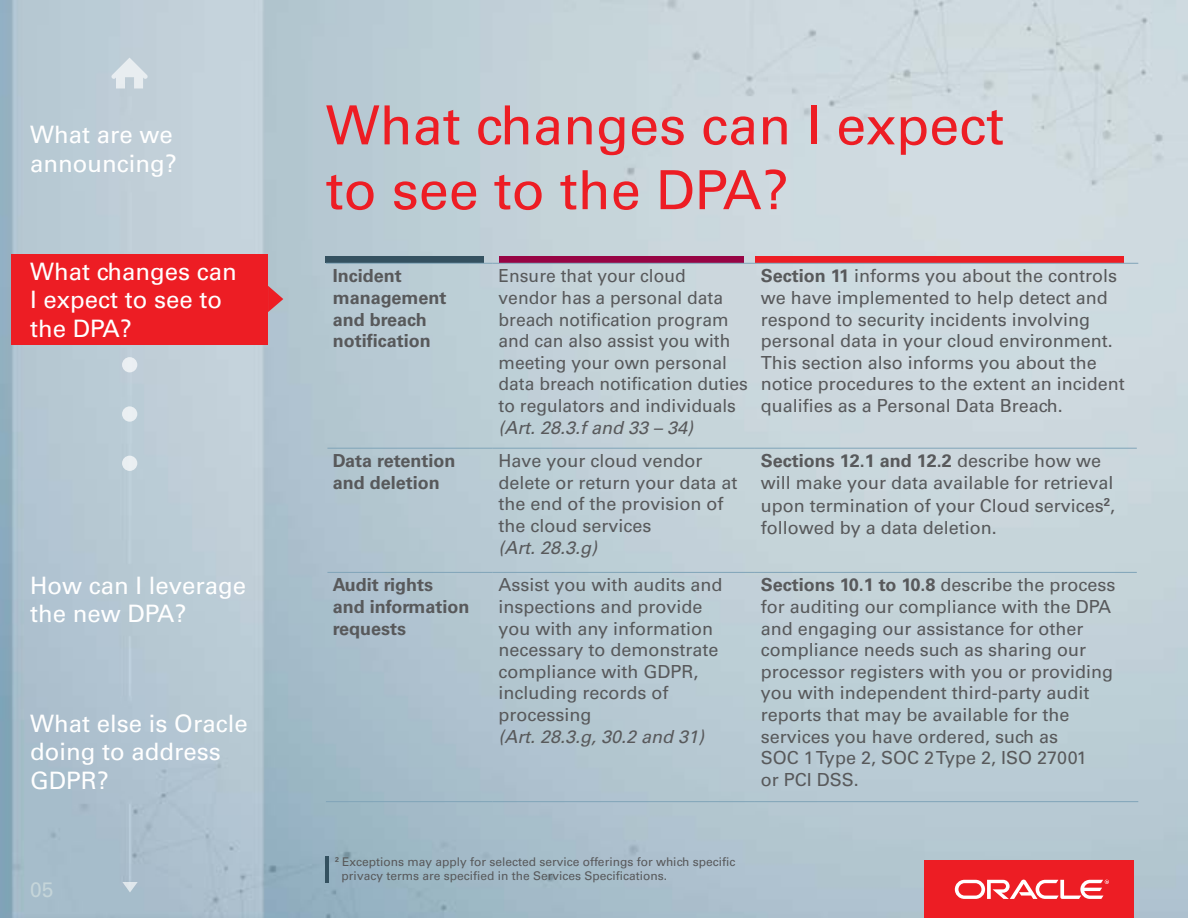
<style>
.page{position:relative;width:1188px;height:918px;background:#fff}
.page>*{position:absolute;margin:0;border:0;box-sizing:border-box;transform-origin:0 0}
.t1{font:54px "Univers LT Std";color:#ed1d24}
.t2{font:24px/28.8px "Univers LT Std";color:#fff}
.t3{font:21px "Univers LT Std";color:#c5d5d9}
.t4{font:18px/21.6px "Univers LT Std";color:#58595b}
.t5{font:700 18px/21.6px "Univers LT Std";color:#58595b}
.t6{font:italic 18px "Univers LT Std";color:#58595b}
.t7{font:12px/14.4px "Univers LT Std";color:#58595b}
.s1{font-weight:700}
.s2{font-weight:400}
</style>
<div class="page">
<img style="left:0;top:0;width:1188px;height:918px">
<div style="left:925px;top:861px;width:209px;height:57px;background:#ed1d24"></div>
<svg style="left:955px;top:880px;width:154px;height:19px"></svg>
<hr style="left:326px;top:857px;width:3px;height:26px;background:#345160">
<hr style="left:326px;top:801px;width:167px;height:1px;background:#80a4b8">
<hr style="left:493px;top:801px;width:262px;height:1px;background:#80a4b8">
<hr style="left:755px;top:801px;width:383px;height:1px;background:#80a4b8">
<hr style="left:327px;top:572px;width:166px;height:1px;background:#80a4b8">
<hr style="left:493px;top:572px;width:262px;height:1px;background:#80a4b8">
<hr style="left:755px;top:572px;width:382px;height:1px;background:#80a4b8">
<hr style="left:327px;top:448px;width:166px;height:1px;background:#80a4b8">
<hr style="left:493px;top:448px;width:262px;height:1px;background:#80a4b8">
<hr style="left:755px;top:448px;width:382px;height:1px;background:#80a4b8">
<div style="left:326px;top:256px;width:158px;height:7px;background:#345160"></div>
<div style="left:499px;top:256px;width:244px;height:7px;background:#970444"></div>
<div style="left:755px;top:256px;width:369px;height:7px;background:#ed1d24"></div>
<hr style="left:326px;top:263px;width:167px;height:1px;background:#80a4b8">
<hr style="left:493px;top:263px;width:262px;height:1px;background:#80a4b8">
<hr style="left:755px;top:263px;width:383px;height:1px;background:#80a4b8">
<svg style="left:111px;top:58px;width:37px;height:31px"></svg>
<div style="left:122px;top:357px;width:15px;height:15px;background:#ebeff3;border-radius:50%"></div>
<div style="left:122px;top:406px;width:15px;height:16px;background:#eaeff2;border-radius:50%"></div>
<div style="left:122px;top:456px;width:15px;height:15px;background:#eaeff2;border-radius:50%"></div>
<div style="left:12px;top:254px;width:256px;height:91px;background:#ed1d24"></div>
<svg style="left:268px;top:286px;width:15px;height:26px"></svg>
<svg style="left:122px;top:882px;width:16px;height:10px"></svg>
<p class="t2" style="left:30px;top:121px;width:144px">What are we</p>
<p class="t2" style="left:30px;top:149px;width:148px">announcing?</p>
<p class="t2" style="left:30px;top:257px;width:208px">What changes can</p>
<p class="t2" style="left:30px;top:314px;width:103px">the DPA?</p>
<p class="t2" style="left:30px;top:286px;width:194px">I expect to see to</p>
<p class="t1" style="left:326px;top:93px;width:680px">What changes can I expect</p>
<p class="t1" style="left:326px;top:158px;width:464px">to see to the DPA?</p>
<p class="t5" style="left:333px;top:265px;width:115px">Incident management and breach notifcation</p>
<p class="t4" style="left:499px;top:265px;width:251px">Ensure that your cloud vendor has a personal data breach notifcation program and can also assist you with meeting your own personal data breach notifcation duties to regulators and individuals</p>
<p class="t6" style="left:499px;top:416px;width:196px">(Art. 28.3.f and 33 – 34)</p>
<p class="t4" style="left:761px;top:265px;width:366px"><span class="s1">Section 11</span> informs you about the controls we have implemented to help detect and respond to security incidents involving personal data in your cloud environment.<br>This section also informs you about the notice procedures to the extent an incident qualifes as a Personal Data Breach.</p>
<p class="t5" style="left:333px;top:450px;width:124px">Data retention</p>
<p class="t4" style="left:499px;top:450px;width:206px">Have your cloud vendor</p>
<p class="t5" style="left:761px;top:450px;width:342px">Sections 12.1 and 12.2 <span class="s2">describe how we</span></p>
<p class="t5" style="left:333px;top:472px;width:109px">and deletion</p>
<p class="t4" style="left:499px;top:472px;width:241px">delete or return your data at</p>
<p class="t4" style="left:761px;top:472px;width:354px">will make your data available for retrieval</p>
<p class="t4" style="left:499px;top:493px;width:226px">the end of the provision of</p>
<p class="t4" style="left:761px;top:495px;width:356px">upon termination of your Cloud services<sup>2</sup> ,</p>
<p class="t4" style="left:499px;top:515px;width:155px">the cloud services</p>
<p class="t4" style="left:761px;top:517px;width:238px">followed by a data deletion.</p>
<p class="t6" style="left:499px;top:537px;width:100px">(Art. 28.3.g)</p>
<p class="t2" style="left:30px;top:571px;width:218px">How can I leverage</p>
<p class="t5" style="left:333px;top:574px;width:138px">Audit rights<br>and information</p>
<p class="t2" style="left:30px;top:600px;width:158px">the new DPA?</p>
<p class="t5" style="left:333px;top:618px;width:75px">requests</p>
<p class="t2" style="left:30px;top:709px;width:219px">What else is Oracle doing to address<br>GDPR?</p>
<p class="t4" style="left:499px;top:574px;width:226px">Assist you with audits and inspections and provide you with any information necessary to demonstrate compliance with GDPR, including records of processing</p>
<p class="t6" style="left:499px;top:726px;width:207px">(Art. 28.3.g, 30.2 and 31)</p>
<p class="t4" style="left:761px;top:574px;width:356px"><span class="s1">Sections 10.1 to 10.8</span> describe the process for auditing our compliance with the DPA and engaging our assistance for other compliance needs such as sharing our processor registers with you or providing you with independent third-party audit reports that may be available for the services you have ordered, such as<br>SOC 1Type 2, SOC 2Type 2, ISO 27001<br>or PCI DSS.</p>
<p class="t3" style="left:30px;top:877px;width:25px">05</p>
<p class="t7" style="left:341px;top:854px;width:395px;text-indent:-6px"><sup>2</sup> Exceptions may apply for selected service offerings for which specifc privacy terms are specifed in the Services Specifcations.</p>
</div>
